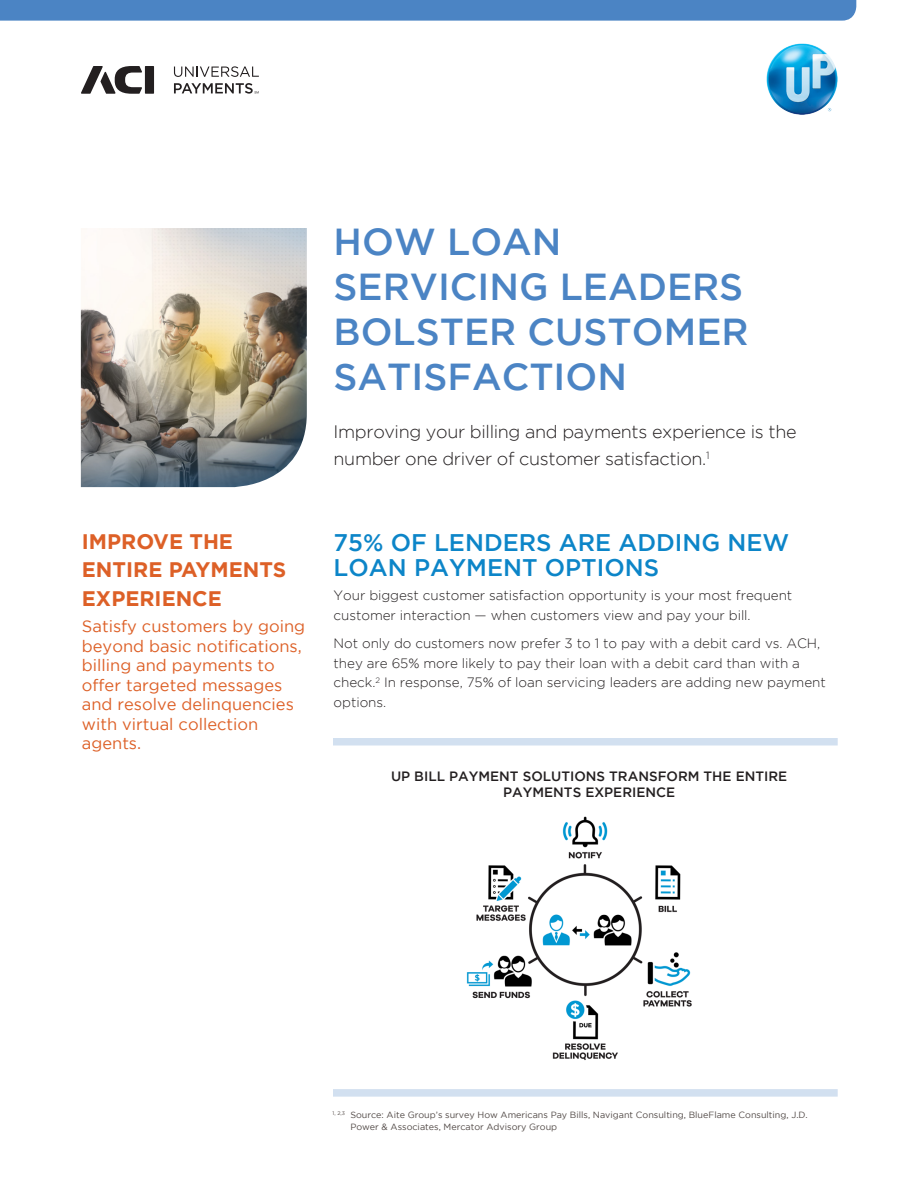
<style>
.page{position:relative;width:918px;height:1188px;background:#fff}
.page>*{position:absolute;margin:0;border:0;box-sizing:border-box;transform-origin:0 0}
.product_head{font:500 37.5px/45px "Gotham";color:#4b84c4}
.subheads{font:500 24px/25.5px "Gotham";color:#0c85c8}
.callout{font:700 21px/28.5px "Gotham";color:#dd6027}
.intro_text{font:300 18px/27px "Gotham";letter-spacing:-.02em;color:#231f20}
.callout-2{font:16.5px/19.5px "Gotham";color:#dd6027}
.body_copy{font:300 13.5px/19.5px "Gotham";letter-spacing:-.005em;color:#231f20}
.Chart_Title{font:500 13.5px/16.2px "Gotham";color:#231f20;text-align:center}
.t1{font:9px/12px "Gotham";color:#524a47}
</style>
<div class="page">
<div style="left:0;top:0;width:856px;height:21px;background:#4b84c4"></div>
<img style="left:766px;top:43px;width:72px;height:72px">
<img style="left:81px;top:228px;width:226px;height:259px">
<svg style="left:174px;top:66px;width:85px;height:11px"></svg>
<div style="left:145px;top:66px;width:9px;height:28px;background:#231f20"></div>
<svg style="left:81px;top:66px;width:61px;height:28px"></svg>
<svg style="left:174px;top:83px;width:85px;height:11px"></svg>
<img style="left:466px;top:816px;width:226px;height:244px">
<div style="left:333px;top:1089px;width:505px;height:8px;background:#d2e0f0"></div>
<div style="left:333px;top:738px;width:505px;height:8px;background:#d2e0f0"></div>
<p class="callout" style="left:82px;top:527px;width:206px">IMPROVE THE<br>ENTIRE PAYMENTS<br>EXPERIENCE</p>
<p class="callout-2" style="left:82px;top:616px;width:225px">Satisfy customers by going beyond basic notifications, billing and payments to offer targeted messages and resolve delinquencies with virtual collection agents.</p>
<p class="product_head" style="left:334px;top:219px;width:416px">HOW LOAN<br>SERVICING LEADERS<br>BOLSTER CUSTOMER<br>SATISFACTION</p>
<p class="intro_text" style="left:334px;top:417px;width:464px">Improving your billing and payments experience is the number one driver of customer satisfaction.<sup>1</sup></p>
<p class="subheads" style="left:334px;top:529px;width:457px">75% OF LENDERS ARE ADDING NEW<br>LOAN PAYMENT OPTIONS</p>
<p class="body_copy" style="left:334px;top:585px;width:460px">Your biggest customer satisfaction opportunity is your most frequent customer interaction — when customers view and pay your bill.</p>
<p class="body_copy" style="left:334px;top:633px;width:494px">Not only do customers now prefer 3 to 1 to pay with a debit card vs. ACH, they are 65% more likely to pay their loan with a debit card than with a check.<sup>2</sup> In response, 75% of loan servicing leaders are adding new payment options.</p>
<p class="Chart_Title" style="left:391px;top:768px;width:398px">UP BILL PAYMENT SOLUTIONS TRANSFORM THE ENTIRE<br>PAYMENTS EXPERIENCE</p>
<p class="t1" style="left:350px;top:1108px;width:459px;text-indent:-18px"><sup>1,</sup> <sup>2,3</sup> Source: Aite Group’s survey How Americans Pay Bills, Navigant Consulting, BlueFlame Consulting, J.D.<br>Power &amp; Associates, Mercator Advisory Group</p>
</div>
